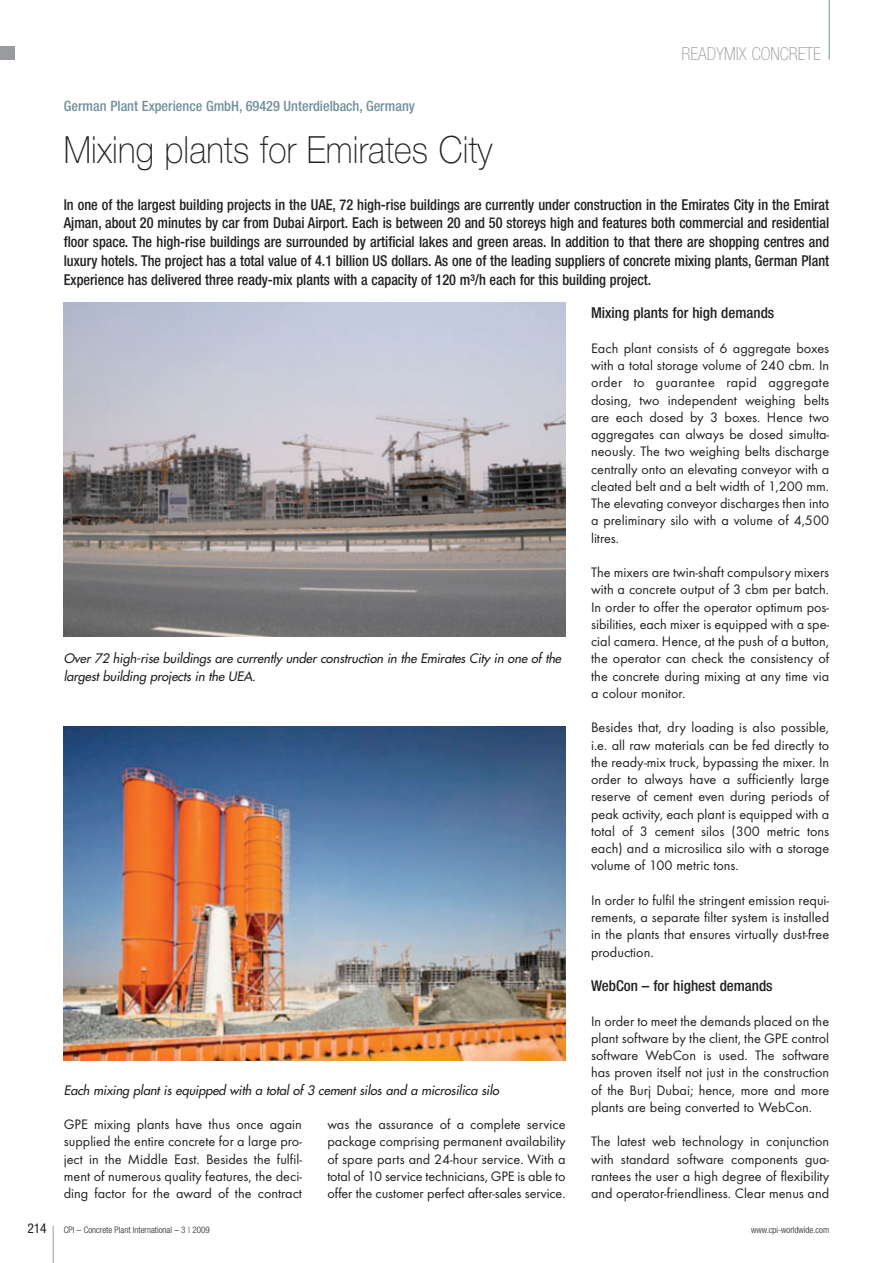
<style>
.page{position:relative;width:893px;height:1263px;background:#fff}
.page>*{position:absolute;margin:0;border:0;box-sizing:border-box;transform-origin:0 0}
.t1{font:100 37.5px "Helvetica Neue";letter-spacing:.005em;color:#231f20;scale:.9 1}
.t2{font:100 condensed 18px "Helvetica Neue";color:#999b9e}
.t3{font:500 condensed 15px/18.8px "Helvetica Neue";color:#231f20;text-align:justify;scale:.95 1}
.t4{font:500 condensed 15px "Helvetica Neue";color:#231f20}
.t5{font:14.25px/17.2px "Futura T";color:#231f20;text-align:justify}
.t6{font:500 condensed 14.25px "Helvetica Neue";color:#73909f}
.t7{font:condensed 13.5px "Helvetica Neue";color:#231f20}
.t8{font:italic 12.75px/17.2px "Futura";color:#231f20}
.t9{font:300 condensed 9px "Helvetica Neue";color:#231f20}
</style>
<div class="page">
<hr style="left:53px;top:1226px;width:1px;height:37px;background:#999b9e">
<hr style="left:829px;top:0;width:1px;height:60px;background:#73909f">
<div style="left:0;top:46px;width:15px;height:14px;background:#999b9e"></div>
<img style="left:64px;top:302px;width:502px;height:334px">
<img style="left:64px;top:727px;width:502px;height:333px">
<p class="t6" style="left:64px;top:101px;width:353px">German Plant Experience GmbH, 69429 Unterdielbach, Germany</p>
<h1 class="t1" style="left:64px;top:136px;width:478px">Mixing plants for Emirates City</h1>
<p class="t2" style="left:681px;top:47px;width:141px">READYMIX CONCRETE</p>
<p class="t3" style="left:64px;top:196px;width:807px">In one of the largest building projects in the UAE, 72 high-rise buildings are currently under construction in the Emirates City in the Emirat Ajman, about 20 minutes by car from Dubai Airport. Each is between 20 and 50 storeys high and features both commercial and residential floor space. The high-rise buildings are surrounded by artificial lakes and green areas. In addition to that there are shopping centres and luxury hotels. The project has a total value of 4.1 billion US dollars. As one of the leading suppliers of concrete mixing plants, German Plant Experience has delivered three ready-mix plants with a capacity of 120 m³/h each for this building project.</p>
<p class="t8" style="left:64px;top:651px;width:501px">Over 72 high-rise buildings are currently under construction in the Emirates City in one of the largest building projects in the UEA.</p>
<p class="t8" style="left:64px;top:1082px;width:439px">Each mixing plant is equipped with a total of 3 cement silos and a microsilica silo</p>
<p class="t5" style="left:64px;top:1117px;width:240px">GPE mixing plants have thus once again supplied the entire concrete for a large pro&shy;ject in the Middle East. Besides the fulfil&shy;ment of numerous quality features, the deci&shy;ding factor for the award of the contract</p>
<p class="t5" style="left:327px;top:1117px;width:240px">was the assurance of a complete service package comprising permanent availability of spare parts and 24-hour service. With a total of 10 service technicians, GPE is able to offer the customer perfect after-sales service.</p>
<p class="t4" style="left:591px;top:308px;width:185px">Mixing plants for high demands</p>
<p class="t5" style="left:591px;top:341px;width:240px">Each plant consists of 6 aggregate boxes with a total storage volume of 240 cbm. In order to guarantee rapid aggregate dosing, two independent weighing belts are each dosed by 3 boxes. Hence two aggregates can always be dosed simulta&shy;neously. The two weighing belts discharge centrally onto an elevating conveyor with a cleated belt and a belt width of 1,200 mm.<br>The elevating conveyor discharges then into a preliminary silo with a volume of 4,500 litres.</p>
<p class="t5" style="left:591px;top:565px;width:240px">The mixers are twin-shaft compulsory mixers with a concrete output of 3 cbm per batch.<br>In order to offer the operator optimum pos&shy;sibilities, each mixer is equipped with a spe&shy;cial camera. Hence, at the push of a button, the operator can check the consistency of the concrete during mixing at any time via a colour monitor.</p>
<p class="t5" style="left:591px;top:720px;width:240px">Besides that, dry loading is also possible, i.e. all raw materials can be fed directly to the ready-mix truck, bypassing the mixer. In order to always have a sufficiently large reserve of cement even during periods of peak activity, each plant is equipped with a total of 3 cement silos (300 metric tons each) and a microsilica silo with a storage volume of 100 metric tons.</p>
<p class="t5" style="left:591px;top:893px;width:240px">In order to fulfil the stringent emission requi&shy;rements, a separate filter system is installed in the plants that ensures virtually dust-free production.</p>
<p class="t4" style="left:591px;top:980px;width:183px">WebCon – for highest demands</p>
<p class="t5" style="left:591px;top:1013px;width:240px">In order to meet the demands placed on the plant software by the client, the GPE control software WebCon is used. The software has proven itself not just in the construction of the Burj Dubai; hence, more and more plants are being converted to WebCon.</p>
<p class="t5" style="left:591px;top:1134px;width:240px">The latest web technology in conjunction with standard software components gua&shy;rantees the user a high degree of flexibility and operator-friendliness. Clear menus and</p>
<p class="t7" style="left:27px;top:1223px;width:21px">214</p>
<p class="t9" style="left:64px;top:1226px;width:147px">CPI – Concrete Plant International – 3 | 2009</p>
<p class="t9" style="left:751px;top:1226px;width:80px">www.cpi-worldwide.com</p>
</div>
